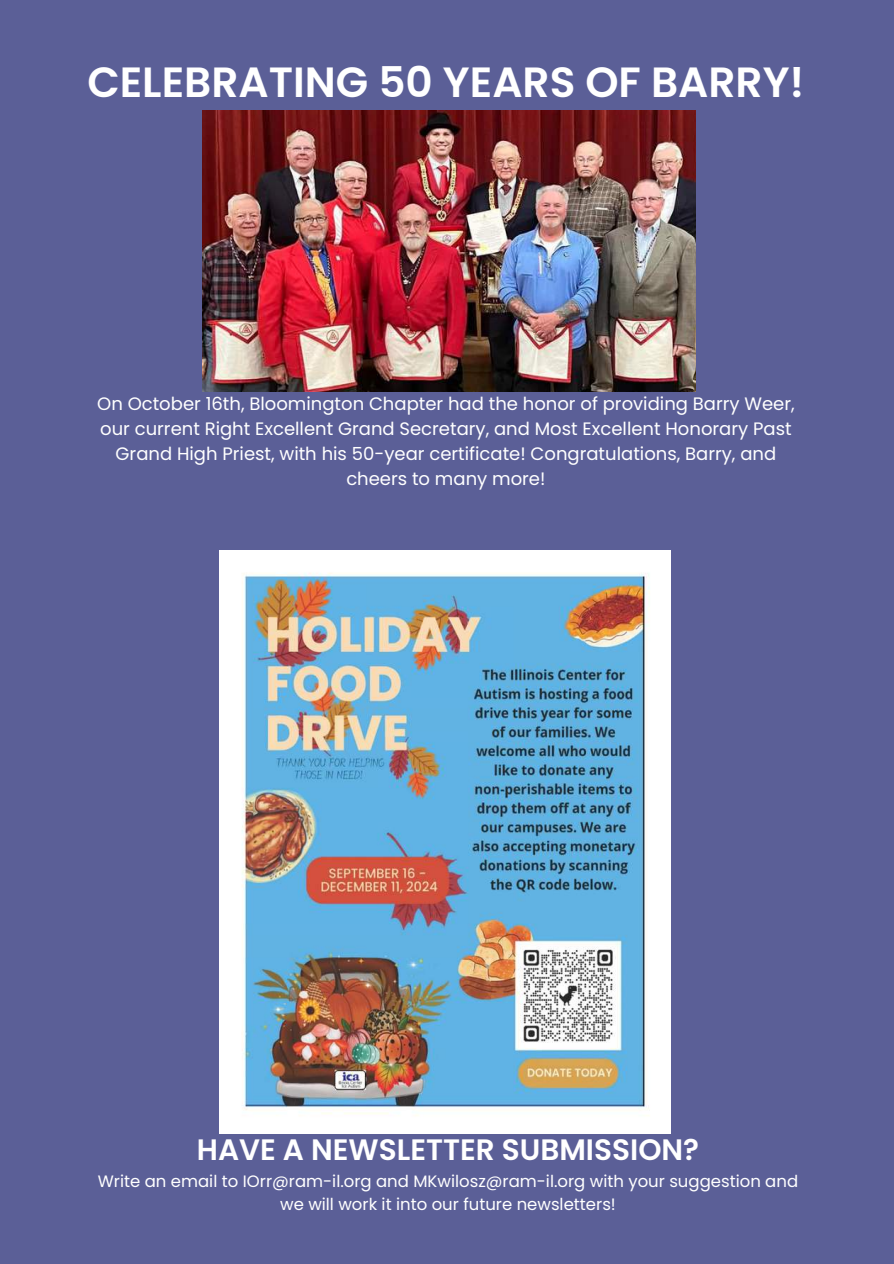
<style>
.page{position:relative;width:894px;height:1264px;background:#fff}
.page>*{position:absolute;margin:0;border:0;box-sizing:border-box;transform-origin:0 0}
.t1{font:600 42.3px "Poppins";color:#fff}
.t2{font:600 29.55px "Poppins";color:#fff}
.t3{font:18px/24.8px "Poppins";color:#fff;text-align:center}
.t4{font:16.5px/22.5px "Poppins";color:#fff;text-align:center}
</style>
<div class="page">
<div style="left:0;top:0;width:893px;height:1263px;background:#5b5f97"></div>
<img style="left:202px;top:110px;width:493px;height:282px">
<img style="left:219px;top:550px;width:451px;height:583px">
<h1 class="t1" style="left:87px;top:57px;width:718px">CELEBRATING 50 YEARS OF BARRY!</h1>
<p class="t3" style="left:97px;top:392px;width:698px">On October 16th, Bloomington Chapter had the honor of providing Barry Weer, our current Right Excellent Grand Secretary, and Most Excellent Honorary Past Grand High Priest, with his 50-year certificate! Congratulations, Barry, and cheers to many more!</p>
<h2 class="t2" style="left:197px;top:1132px;width:503px">HAVE A NEWSLETTER SUBMISSION?</h2>
<p class="t4" style="left:98px;top:1170px;width:701px">Write an email to IOrr@ram-il.org and MKwilosz@ram-il.org with your suggestion and we will work it into our future newsletters!</p>
</div>
